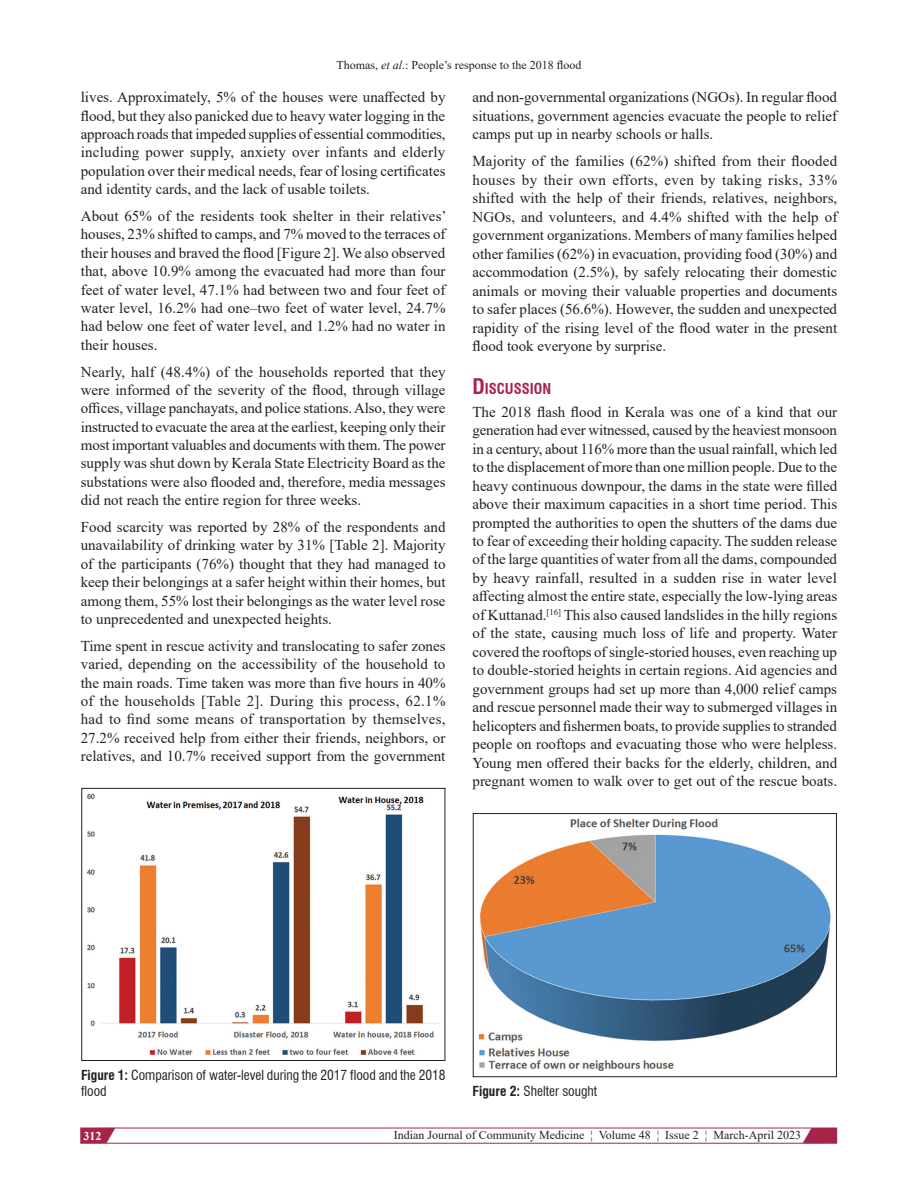
<style>
.page{position:relative;width:918px;height:1188px;background:#fff}
.page>*{position:absolute;margin:0;border:0;box-sizing:border-box;transform-origin:0 0}
.TX{font:15px/18.5px "Times New Roman";color:#231f20;text-align:justify}
.t1{font:700 condensed 14.7px "Swiss 721 BT";color:#a82349}
.FGC{font:condensed 13.5px/16.2px "Swiss 721 BT";color:#231f20}
.t2{font:12px "Times New Roman";color:#231f20}
.t3{font:700 12px "Times New Roman";color:#fff}
.s1{font-style:italic}
.s2{font-size:21px}
.s3{font-weight:700}
</style>
<div class="page">
<svg style="left:80px;top:1128px;width:758px;height:16px"></svg>
<img style="left:86px;top:793px;width:354px;height:262px">
<div style="left:82px;top:788px;width:363px;height:273px;border:1px solid #231f20"></div>
<img style="left:478px;top:818px;width:353px;height:253px">
<div style="left:473px;top:813px;width:364px;height:264px;border:1px solid #231f20"></div>
<p class="t2" style="left:336px;top:56px;width:247px">Thomas, <span class="s1">et al</span>.: People’s response to the 2018 flood</p>
<p class="TX" style="left:81px;top:88px;width:366px">lives. Approximately, 5% of the houses were unaffected by flood, but they also panicked due to heavy water logging in the approach roads that impeded supplies of essential commodities, including power supply, anxiety over infants and elderly population over their medical needs, fear of losing certificates and identity cards, and the lack of usable toilets.</p>
<p class="TX" style="left:81px;top:206px;width:367px">About 65% of the residents took shelter in their relatives’ houses, 23% shifted to camps, and 7% moved to the terraces of their houses and braved the flood [Figure 2]. We also observed that, above 10.9% among the evacuated had more than four feet of water level, 47.1% had between two and four feet of water level, 16.2% had one–two feet of water level, 24.7% had below one feet of water level, and 1.2% had no water in their houses.</p>
<p class="TX" style="left:81px;top:362px;width:366px">Nearly, half (48.4%) of the households reported that they were informed of the severity of the flood, through village offices, village panchayats, and police stations. Also, they were instructed to evacuate the area at the earliest, keeping only their most important valuables and documents with them. The power supply was shut down by Kerala State Electricity Board as the substations were also flooded and, therefore, media messages did not reach the entire region for three weeks.</p>
<p class="TX" style="left:81px;top:517px;width:366px">Food scarcity was reported by 28% of the respondents and unavailability of drinking water by 31% [Table 2]. Majority of the participants (76%) thought that they had managed to keep their belongings at a safer height within their homes, but among them, 55% lost their belongings as the water level rose to unprecedented and unexpected heights.</p>
<p class="TX" style="left:81px;top:636px;width:366px">Time spent in rescue activity and translocating to safer zones varied, depending on the accessibility of the household to the main roads. Time taken was more than five hours in 40% of the households [Table 2]. During this process, 62.1% had to find some means of transportation by themselves, 27.2% received help from either their friends, neighbors, or relatives, and 10.7% received support from the government</p>
<p class="TX" style="left:472px;top:88px;width:366px">and non‑governmental organizations (NGOs). In regular flood situations, government agencies evacuate the people to relief camps put up in nearby schools or halls.</p>
<p class="TX" style="left:472px;top:151px;width:366px">Majority of the families (62%) shifted from their flooded houses by their own efforts, even by taking risks, 33% shifted with the help of their friends, relatives, neighbors, NGOs, and volunteers, and 4.4% shifted with the help of government organizations. Members of many families helped other families (62%) in evacuation, providing food (30%) and accommodation (2.5%), by safely relocating their domestic animals or moving their valuable properties and documents to safer places (56.6%). However, the sudden and unexpected rapidity of the rising level of the flood water in the present flood took everyone by surprise.</p>
<h1 class="t1" style="left:472px;top:380px;width:80px"><span class="s2">D</span>ISCUSSION</h1>
<p class="TX" style="left:472px;top:402px;width:366px">The 2018 flash flood in Kerala was one of a kind that our generation had ever witnessed, caused by the heaviest monsoon in a century, about 116% more than the usual rainfall, which led to the displacement of more than one million people. Due to the heavy continuous downpour, the dams in the state were filled above their maximum capacities in a short time period. This prompted the authorities to open the shutters of the dams due to fear of exceeding their holding capacity. The sudden release of the large quantities of water from all the dams, compounded by heavy rainfall, resulted in a sudden rise in water level affecting almost the entire state, especially the low‑lying areas of Kuttanad.<sup>[16]</sup> This also caused landslides in the hilly regions of the state, causing much loss of life and property. Water covered the rooftops of single‑storied houses, even reaching up to double‑storied heights in certain regions. Aid agencies and government groups had set up more than 4,000 relief camps and rescue personnel made their way to submerged villages in helicopters and fishermen boats, to provide supplies to stranded people on rooftops and evacuating those who were helpless.<br>Young men offered their backs for the elderly, children, and pregnant women to walk over to get out of the rescue boats.</p>
<p class="FGC" style="left:81px;top:1067px;width:366px"><span class="s3">Figure 1:</span> Comparison of water‑level during the 2017 flood and the 2018 flood</p>
<p class="FGC" style="left:473px;top:1083px;width:126px"><span class="s3">Figure 2:</span> Shelter sought</p>
<p class="t3" style="left:84px;top:1127px;width:19px">312</p>
<p class="t2" style="left:394px;top:1127px;width:409px">Indian Journal of Community Medicine ¦ Volume 48 ¦ Issue 2 ¦ March-April 2023</p>
</div>
